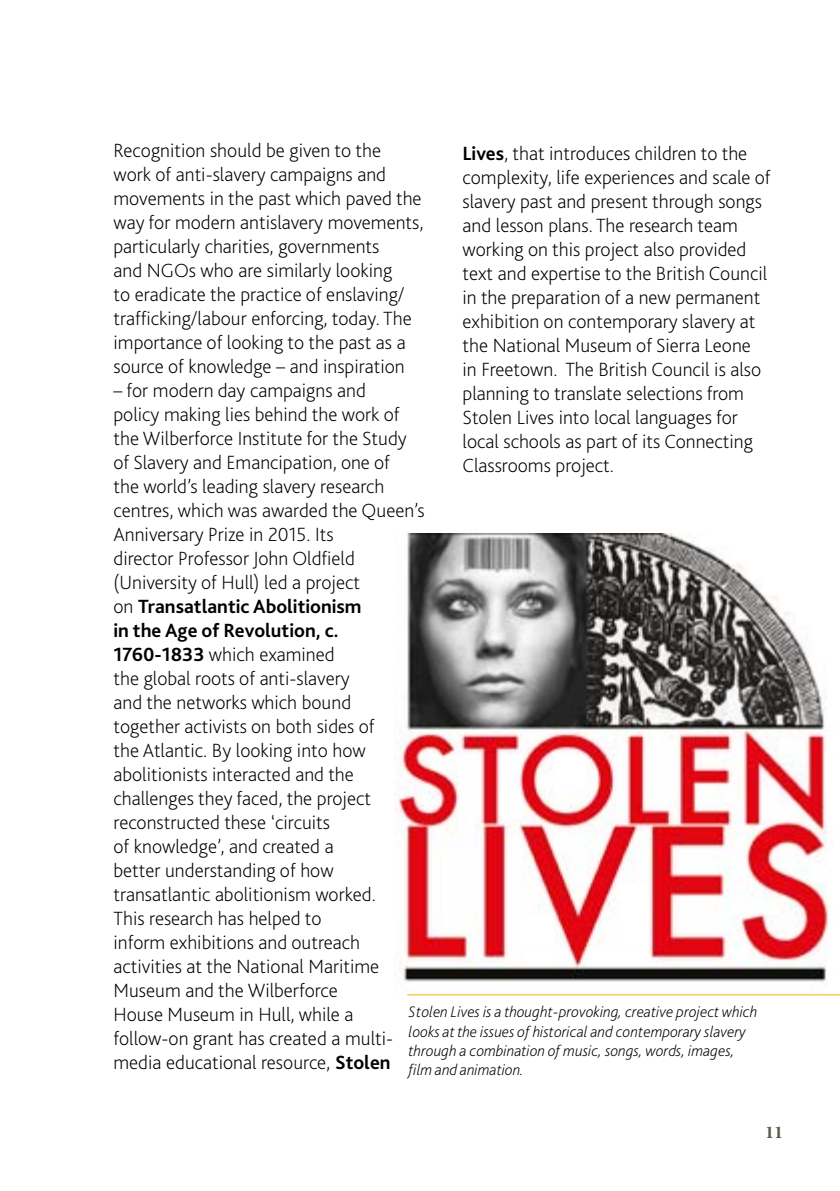
<style>
.page{position:relative;width:840px;height:1191px;background:#fff}
.page>*{position:absolute;margin:0;border:0;box-sizing:border-box;transform-origin:0 0}
.t1{font:200 20px/24px "Bliss 2";color:#000}
.t2{font:700 18px "Minion Pro";color:#5a5646}
.t3{font:italic 200 16px/19.2px "Bliss 2";color:#000}
.s1{font-weight:700}
</style>
<div class="page">
<img style="left:394px;top:533px;width:435px;height:449px">
<hr style="left:407px;top:994px;width:432px;height:1px;background:#f8b100">
<p class="t1" style="left:113px;top:138px;width:311px">Recognition should be given to the work of anti-slavery campaigns and movements in the past which paved the way for modern antislavery movements, particularly charities, governments<br>and NGOs who are similarly looking<br>to eradicate the practice of enslaving/ trafficking/labour enforcing, today. The importance of looking to the past as a source of knowledge – and inspiration</p>
<p class="t1" style="left:113px;top:378px;width:312px">– for modern day campaigns and<br>policy making lies behind the work of the Wilberforce Institute for the Study of Slavery and Emancipation, one of<br>the world’s leading slavery research centres, which was awarded the Queen’s<br>Anniversary Prize in 2015. Its<br>director Professor John Oldfield (University of Hull) led a project<br>on <span class="s1">Transatlantic Abolitionism<br>in the Age of Revolution, c.<br>1760-1833</span> which examined<br>the global roots of anti-slavery<br>and the networks which bound<br>together activists on both sides of<br>the Atlantic. By looking into how abolitionists interacted and the challenges they faced, the project reconstructed these ‘circuits<br>of knowledge’, and created a<br>better understanding of how transatlantic abolitionism worked.<br>This research has helped to<br>inform exhibitions and outreach activities at the National Maritime<br>Museum and the Wilberforce<br>House Museum in Hull, while a follow-on grant has created a multi&shy;media educational resource, <span class="s1">Stolen</span></p>
<p class="t1" style="left:462px;top:141px;width:309px"><span class="s1">Lives</span>, that introduces children to the complexity, life experiences and scale of slavery past and present through songs and lesson plans. The research team working on this project also provided text and expertise to the British Council in the preparation of a new permanent exhibition on contemporary slavery at the National Museum of Sierra Leone<br>in Freetown. The British Council is also planning to translate selections from Stolen Lives into local languages for local schools as part of its Connecting Classrooms project.</p>
<p class="t3" style="left:408px;top:1002px;width:350px">Stolen Lives is a thought-provoking, creative project which looks at the issues of historical and contemporary slavery through a combination of music, songs, words, images, film and animation.</p>
<p class="t2" style="left:764px;top:1119px;width:19px">11</p>
</div>
